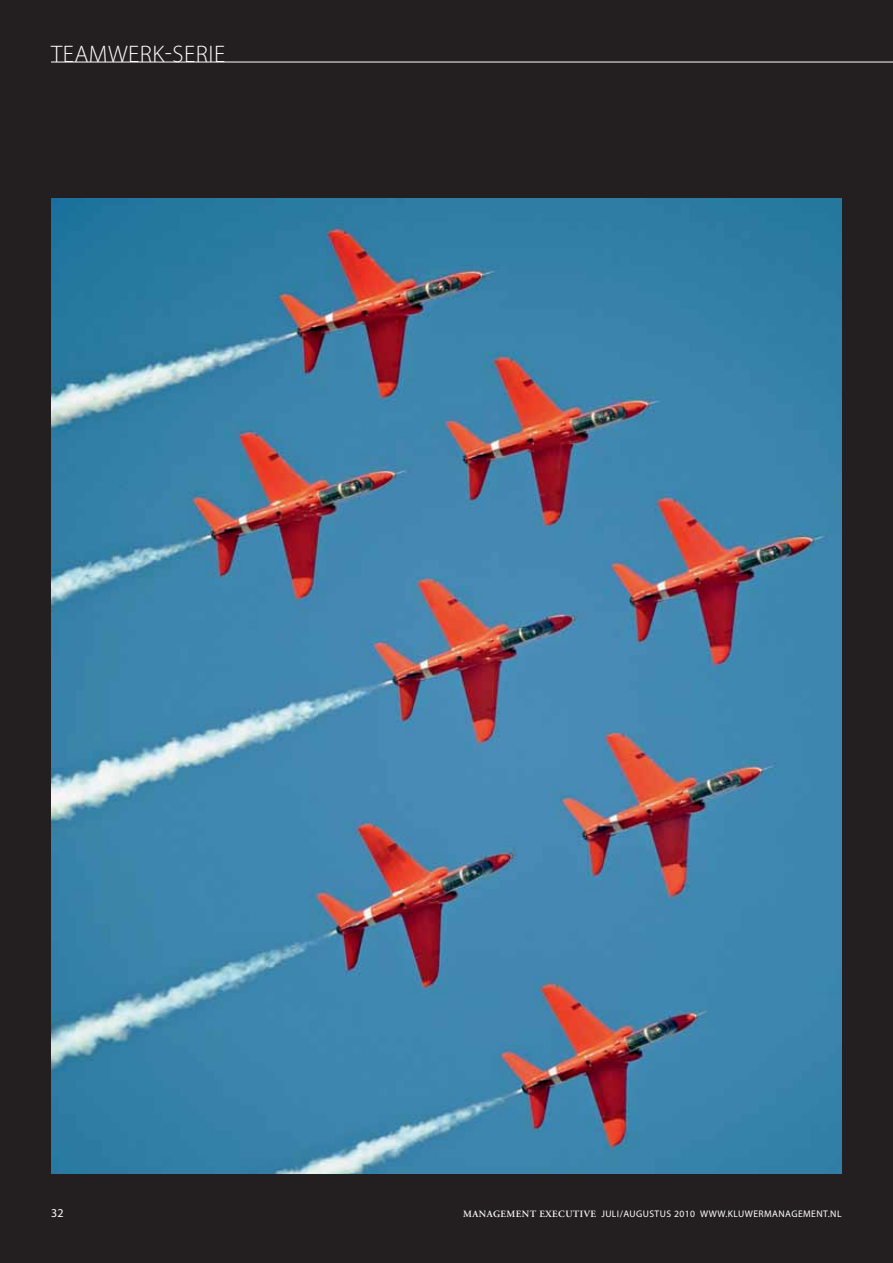
<style>
.page{position:relative;width:893px;height:1263px;background:#231f20}
.page>*{position:absolute;margin:0;border:0;box-sizing:border-box;transform-origin:0 0}
.t1{font:300 24px "Myriad Pro";letter-spacing:.02em;color:#fff}
.t2{font:12px "Myriad Pro";color:#fff}
.t3{font:9.6px "Myriad Pro";letter-spacing:.045em;color:#fff}
.s1{font-family:"Adobe Garamond Pro";font-weight:600}
</style>
<div class="page">
<hr style="left:51px;top:62px;width:842px;height:1px;background:#fff">
<img style="left:51px;top:199px;width:791px;height:975px">
<p class="t1" style="left:51px;top:40px;width:175px">TEAMWERK-SERIE</p>
<p class="t2" style="left:51px;top:1205px;width:14px">32</p>
<p class="t3" style="left:463px;top:1208px;width:380px"><span class="s1">MANAGEMENT EXECUTIVE</span> JULI/AUGUSTUS 2010 WWW.KLUWERMANAGEMENT.NL</p>
</div>
